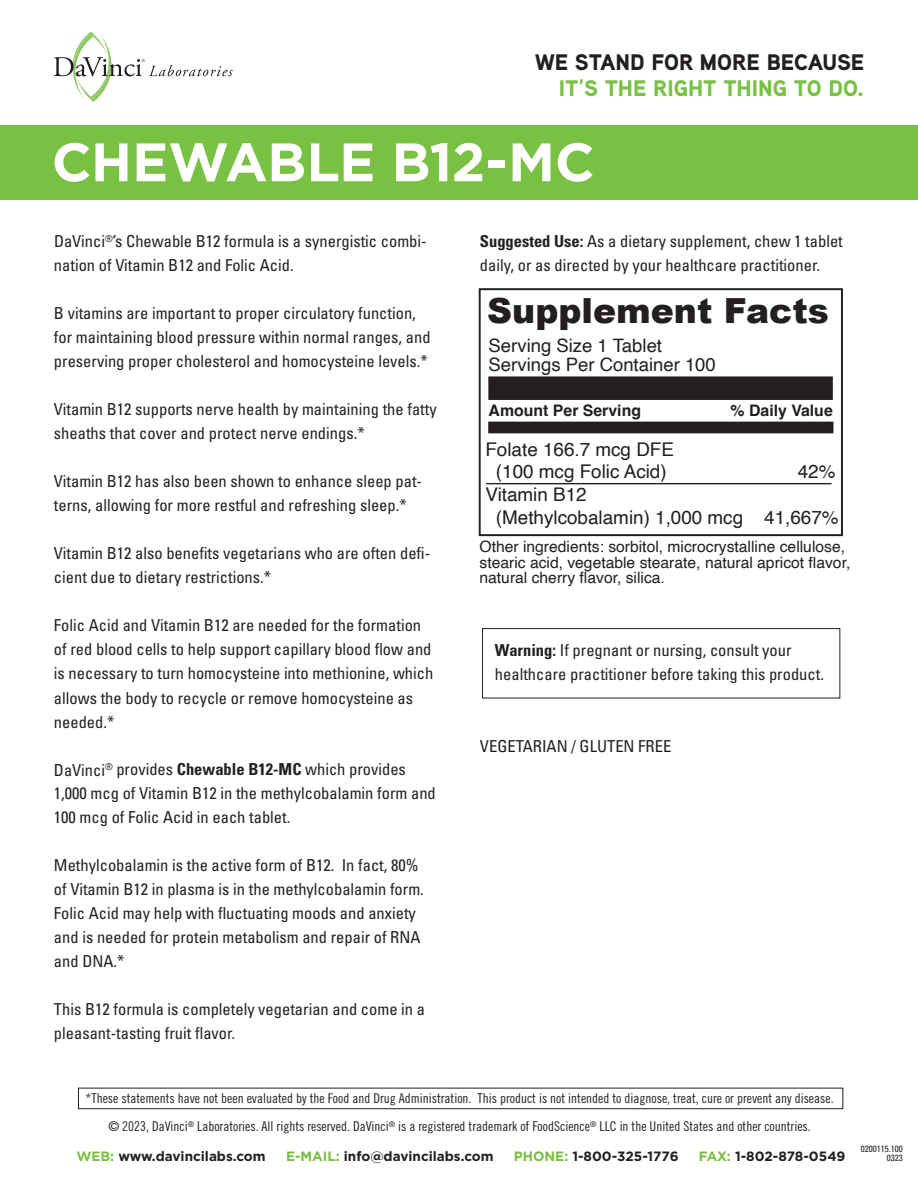
<style>
.page{position:relative;width:918px;height:1188px;background:#fff}
.page>*{position:absolute;margin:0;border:0;box-sizing:border-box;transform-origin:0 0}
.t1{font:700 54px "Gotham";letter-spacing:-.01em;color:#fff}
.t2{font:900 34.65px "Arial";color:#231f20}
.t3{font:900 22.5px "Aaux Next";color:#79c142}
.t4{font:900 22.5px "Aaux Next";color:#231f20}
.t5{font:18.9px/22.6px "Helvetica";color:#231f20;text-align:center}
.t6{font:18.45px/18.5px "Helvetica";color:#231f20}
.t7{font:condensed 16.5px/24px "Univers";color:#231f20}
.t8{font:700 15.9px "Helvetica";color:#231f20}
.t9{font:15.6px/15.6px "Helvetica";color:#231f20}
.t10{font:13.5px/28.3px "Trade Gothic Cond Eighteen";color:#231f20;text-align:center}
.t11{font:700 13.5px "Gotham";color:#231f20}
.t12{font:condensed 9px/9px "Univers";color:#231f20;text-align:right}
.s1{font-weight:700}
.s2{color:#79c142}
.s3{color:#77bd42}
</style>
<div class="page">
<div style="left:0;top:125px;width:918px;height:75px;background:#79c142"></div>
<div style="left:78px;top:1088px;width:765px;height:21px;border:1px solid #231f20"></div>
<div style="left:482px;top:628px;width:358px;height:70px;border:1px solid #231f20"></div>
<svg style="left:54px;top:32px;width:179px;height:70px"></svg>
<div style="left:479px;top:288px;width:364px;height:248px;border:2px solid #231f20"></div>
<div style="left:494px;top:422px;width:334px;height:11px;background:#231f20"></div>
<div style="left:500px;top:376px;width:321px;height:24px;background:#231f20"></div>
<hr style="left:487px;top:483px;width:344px;height:1px;background:#231f20">
<h3 class="t4" style="left:535px;top:46px;width:331px">WE STAND FOR MORE BECAUSE</h3>
<h3 class="t3" style="left:559px;top:72px;width:307px">IT’S THE RIGHT THING TO DO.</h3>
<h1 class="t1" style="left:52px;top:126px;width:545px">CHEWABLE B12-MC</h1>
<p class="t7" style="left:54px;top:229px;width:374px">DaVinci<sup>®</sup>’s Chewable B12 formula is a synergistic combi&shy;nation of Vitamin B12 and Folic Acid.</p>
<p class="t7" style="left:54px;top:301px;width:378px">B vitamins are important to proper circulatory function, for maintaining blood pressure within normal ranges, and preserving proper cholesterol and homocysteine levels.*</p>
<p class="t7" style="left:54px;top:397px;width:384px">Vitamin B12 supports nerve health by maintaining the fatty sheaths that cover and protect nerve endings.*</p>
<p class="t7" style="left:54px;top:469px;width:370px">Vitamin B12 has also been shown to enhance sleep pat&shy;terns, allowing for more restful and refreshing sleep.*</p>
<p class="t7" style="left:54px;top:541px;width:378px">Vitamin B12 also benefits vegetarians who are often defi&shy;cient due to dietary restrictions.*</p>
<p class="t7" style="left:54px;top:613px;width:381px">Folic Acid and Vitamin B12 are needed for the formation of red blood cells to help support capillary blood flow and is necessary to turn homocysteine into methionine, which allows the body to recycle or remove homocysteine as needed.*</p>
<p class="t7" style="left:54px;top:757px;width:383px">DaVinci<sup>®</sup> provides <span class="s1">Chewable B12-MC</span> which provides<br>1,000 mcg of Vitamin B12 in the methylcobalamin form and<br>100 mcg of Folic Acid in each tablet.</p>
<p class="t7" style="left:54px;top:853px;width:371px">Methylcobalamin is the active form of B12. In fact, 80% of Vitamin B12 in plasma is in the methylcobalamin form.<br>Folic Acid may help with fluctuating moods and anxiety and is needed for protein metabolism and repair of RNA and DNA.*</p>
<p class="t7" style="left:54px;top:997px;width:373px">This B12 formula is completely vegetarian and come in a pleasant-tasting fruit flavor.</p>
<p class="t7" style="left:480px;top:229px;width:364px"><span class="s1">Suggested Use:</span> As a dietary supplement, chew 1 tablet daily, or as directed by your healthcare practitioner.</p>
<h2 class="t2" style="left:487px;top:285px;width:343px">Supplement Facts</h2>
<p class="t6" style="left:489px;top:337px;width:229px">Serving Size 1 Tablet<br>Servings Per Container 100</p>
<p class="t8" style="left:489px;top:400px;width:154px">Amount Per Serving</p>
<p class="t8" style="left:731px;top:400px;width:104px">% Daily Value</p>
<p class="t5" style="left:485px;top:438px;width:190px">Folate 166.7 mcg DFE (100 mcg Folic Acid)</p>
<p class="t5" style="left:798px;top:461px;width:39px">42%</p>
<p class="t5" style="left:496px;top:484px;width:344px;text-align:left;text-indent:-10px">Vitamin B12<br>(Methylcobalamin) 1,000 mcg 41,667%</p>
<p class="t9" style="left:480px;top:539px;width:372px">Other ingredients: sorbitol, microcrystalline cellulose, stearic acid, vegetable stearate, natural apricot flavor, natural cherry flavor, silica.</p>
<p class="t7" style="left:495px;top:637px;width:331px"><span class="s1">Warning:</span> If pregnant or nursing, consult your healthcare practitioner before taking this product.</p>
<p class="t7" style="left:480px;top:733px;width:193px">VEGETARIAN / GLUTEN FREE</p>
<p class="t10" style="left:86px;top:1084px;width:750px">*These statements have not been evaluated by the Food and Drug Administration. This product is not intended to diagnose, treat, cure or prevent any disease. © 2023, DaVinci<sup>®</sup> Laboratories. All rights reserved. DaVinci<sup>®</sup> is a registered trademark of FoodScience<sup>®</sup> LLC in the United States and other countries.</p>
<p class="t11" style="left:76px;top:1147px;width:191px"><span class="s2">WEB:</span> www.davincilabs.com</p>
<p class="t11" style="left:286px;top:1147px;width:209px"><span class="s3">E-MAIL:</span> info@davincilabs.com</p>
<p class="t11" style="left:514px;top:1147px;width:166px"><span class="s3">PHONE:</span> 1-800-325-1776</p>
<p class="t11" style="left:699px;top:1147px;width:148px"><span class="s3">FAX:</span> 1-802-878-0549</p>
<p class="t12" style="left:861px;top:1144px;width:43px">0200115.100<br>0323</p>
</div>
